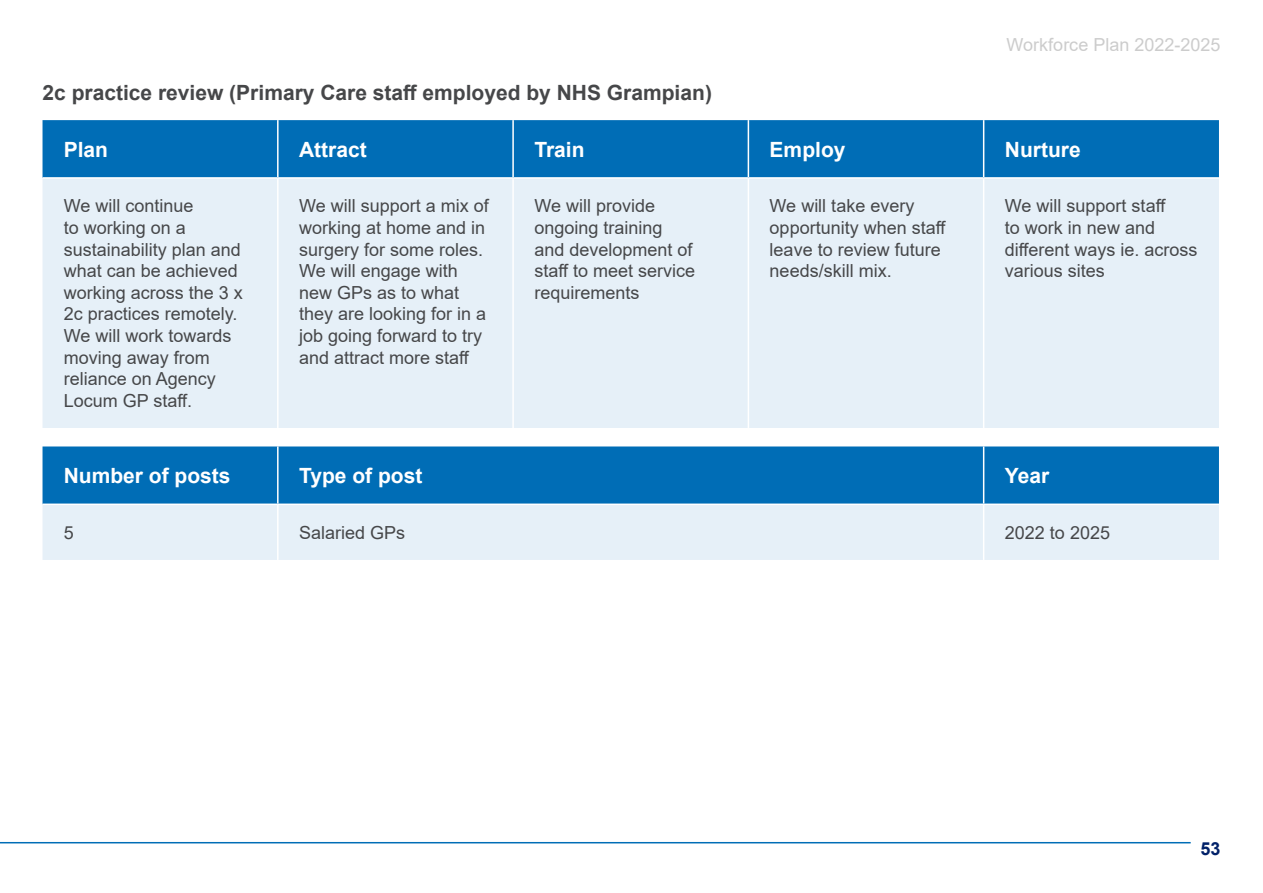
<style>
.page{position:relative;width:1263px;height:893px;background:#fff}
.page>*{position:absolute;margin:0;border:0;box-sizing:border-box;transform-origin:0 0}
.AHSCP_-_WFP_-_Case_S{font:700 21px "Arial";color:#fff}
.AHSCP_-_WFP_-_Sub_He{font:700 21px "Arial";color:#464749}
.AHSC_-_WFP_-_Body_Te{font:18px/21.6px "Arial";color:#464749}
.t1{font:18px "Arial";color:#ccc}
.t2{font:700 18px "Arial";color:#012169}
</style>
<div class="page">
<hr style="left:0;top:842px;width:1191px;height:1px;background:#006db6">
<div style="left:43px;top:120px;width:1176px;height:57px;background:#006db6"></div>
<div style="left:43px;top:179px;width:1176px;height:249px;background:#e6f0f8"></div>
<hr style="left:277px;top:120px;width:2px;height:57px;background:#fff">
<hr style="left:512px;top:120px;width:2px;height:57px;background:#fff">
<hr style="left:748px;top:120px;width:1px;height:57px;background:#fff">
<hr style="left:983px;top:120px;width:1px;height:57px;background:#fff">
<hr style="left:277px;top:179px;width:2px;height:249px;background:#fff">
<hr style="left:512px;top:179px;width:2px;height:249px;background:#fff">
<hr style="left:748px;top:179px;width:1px;height:249px;background:#fff">
<hr style="left:983px;top:179px;width:1px;height:249px;background:#fff">
<div style="left:43px;top:446px;width:1176px;height:58px;background:#006db6"></div>
<div style="left:43px;top:505px;width:1176px;height:55px;background:#e6f0f8"></div>
<hr style="left:277px;top:446px;width:2px;height:58px;background:#fff">
<hr style="left:983px;top:446px;width:1px;height:58px;background:#fff">
<hr style="left:277px;top:505px;width:2px;height:55px;background:#fff">
<hr style="left:983px;top:505px;width:1px;height:55px;background:#fff">
<p class="t1" style="left:1007px;top:32px;width:215px">Workforce Plan 2022-2025</p>
<p class="AHSCP_-_WFP_-_Sub_He" style="left:43px;top:78px;width:671px">2c practice review (Primary Care staff employed by NHS Grampian)</p>
<p class="AHSCP_-_WFP_-_Case_S" style="left:64px;top:134px;width:46px">Plan</p>
<p class="AHSCP_-_WFP_-_Case_S" style="left:299px;top:134px;width:69px">Attract</p>
<p class="AHSCP_-_WFP_-_Case_S" style="left:534px;top:134px;width:52px">Train</p>
<p class="AHSCP_-_WFP_-_Case_S" style="left:770px;top:134px;width:77px">Employ</p>
<p class="AHSCP_-_WFP_-_Case_S" style="left:1005px;top:134px;width:77px">Nurture</p>
<p class="AHSC_-_WFP_-_Body_Te" style="left:64px;top:195px;width:181px">We will continue<br>to working on a sustainability plan and what can be achieved working across the 3 x<br>2c practices remotely.<br>We will work towards moving away from reliance on Agency<br>Locum GP staff.</p>
<p class="AHSC_-_WFP_-_Body_Te" style="left:299px;top:195px;width:191px">We will support a mix of working at home and in surgery for some roles.<br>We will engage with new GPs as to what they are looking for in a job going forward to try and attract more staff</p>
<p class="AHSC_-_WFP_-_Body_Te" style="left:534px;top:195px;width:162px">We will provide ongoing training and development of staff to meet service requirements</p>
<p class="AHSC_-_WFP_-_Body_Te" style="left:770px;top:195px;width:178px">We will take every opportunity when staff leave to review future needs/skill mix.</p>
<p class="AHSC_-_WFP_-_Body_Te" style="left:1005px;top:195px;width:194px">We will support staff<br>to work in new and different ways ie. across various sites</p>
<p class="AHSCP_-_WFP_-_Case_S" style="left:64px;top:461px;width:168px">Number of posts</p>
<p class="AHSCP_-_WFP_-_Case_S" style="left:299px;top:461px;width:125px">Type of post</p>
<p class="AHSCP_-_WFP_-_Case_S" style="left:1005px;top:461px;width:46px">Year</p>
<p class="AHSC_-_WFP_-_Body_Te" style="left:64px;top:521px;width:12px">5</p>
<p class="AHSC_-_WFP_-_Body_Te" style="left:299px;top:521px;width:108px">Salaried GPs</p>
<p class="AHSC_-_WFP_-_Body_Te" style="left:1005px;top:521px;width:107px">2022 to 2025</p>
<p class="t2" style="left:1200px;top:836px;width:22px">53</p>
</div>
